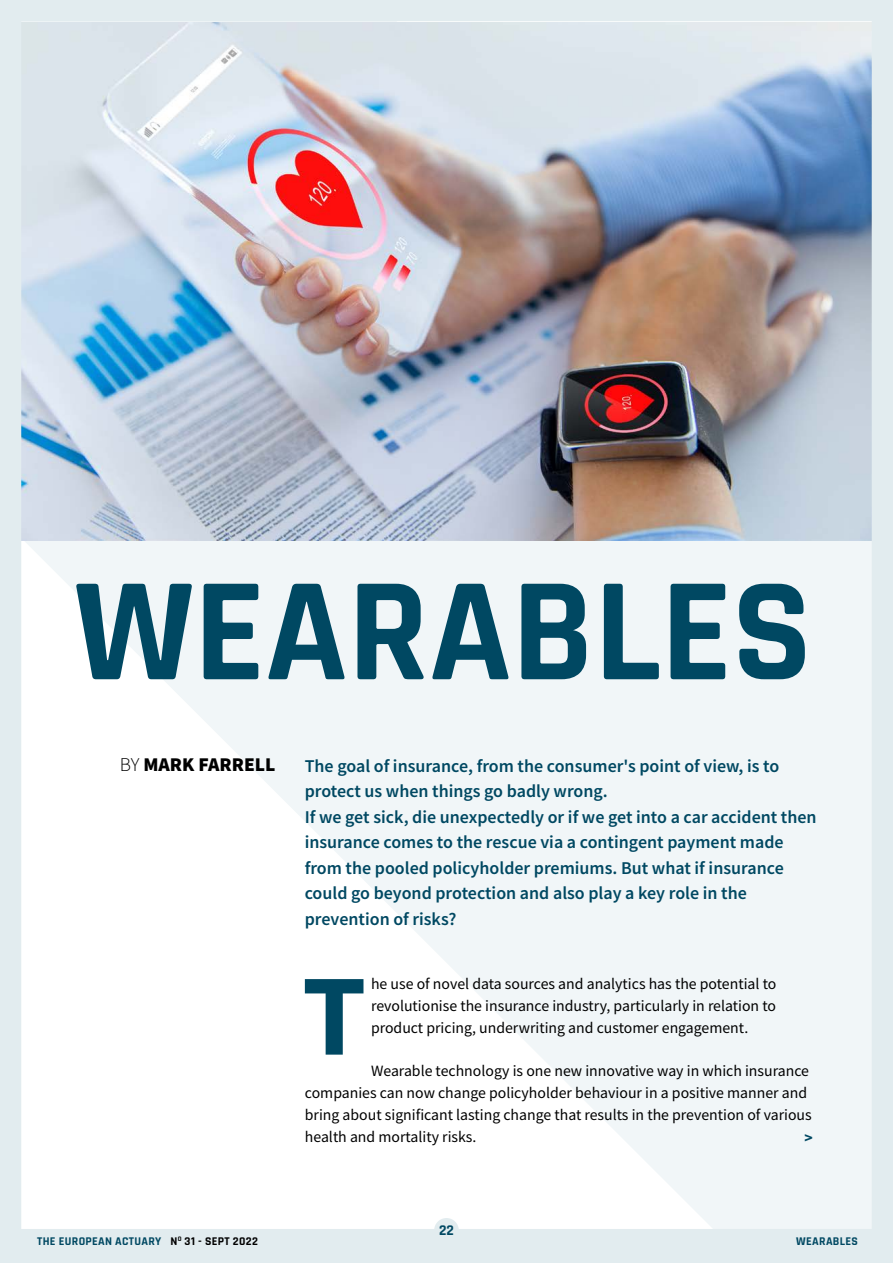
<style>
.page{position:relative;width:893px;height:1263px;background:#fff}
.page>*{position:absolute;margin:0;border:0;box-sizing:border-box;transform-origin:0 0}
.t1{font:700 148.5px "Rajdhani";color:#004862}
.t2{font:700 115.8px "Source Sans Pro";color:#004862}
.t3{font:900 19.5px "Source Sans Pro";color:#000}
.t4{font:600 18px/25.5px "Source Sans Pro";color:#004862}
.t5{font:15.75px/21.8px "Source Sans Pro";color:#000;text-align:justify}
.t6{font:700 15.75px "Source Sans Pro";color:#004862}
.t7{font:700 15px "Rajdhani";color:#004862}
.t8{font:700 11.85px "Rajdhani";letter-spacing:.025em;color:#004862}
.s1{font-weight:300}
.s2{color:#000}
</style>
<div class="page">
<img style="left:0;top:0;width:893px;height:1263px">
<div style="left:434px;top:1218px;width:25px;height:25px;background:#e2ecef;border-radius:50%"></div>
<h1 class="t1" style="left:74px;top:541px;width:739px">WEARABLES</h1>
<p class="t3" style="left:120px;top:751px;width:157px"><span class="s1">BY</span> MARK FARRELL</p>
<p class="t4" style="left:305px;top:753px;width:513px">The goal of insurance, from the consumer's point of view, is to protect us when things go badly wrong.<br>If we get sick, die unexpectedly or if we get into a car accident then insurance comes to the rescue via a contingent payment made from the pooled policyholder premiums. But what if insurance could go beyond protection and also play a key role in the prevention of risks?</p>
<p class="t8" style="left:37px;top:1234px;width:222px">THE EUROPEAN ACTUARY <span class="s2">N</span><sup>O</sup> <span class="s2">31 - SEPT 2022</span></p>
<h2 class="t2" style="left:302px;top:938px;width:66px">T</h2>
<p class="t5" style="left:371px;top:973px;width:407px">he use of novel data sources and analytics has the potential to revolutionise the insurance industry, particularly in relation to product pricing, underwriting and customer engagement.</p>
<p class="t5" style="left:305px;top:1060px;width:508px;text-align:left;text-indent:66px">Wearable technology is one new innovative way in which insurance companies can now change policyholder behaviour in a positive manner and bring about significant lasting change that results in the prevention of various health and mortality risks.</p>
<p class="t6" style="left:804px;top:1127px;width:10px">&gt;</p>
<p class="t7" style="left:439px;top:1221px;width:16px">22</p>
<p class="t8" style="left:796px;top:1234px;width:63px">WEARABLES</p>
</div>
